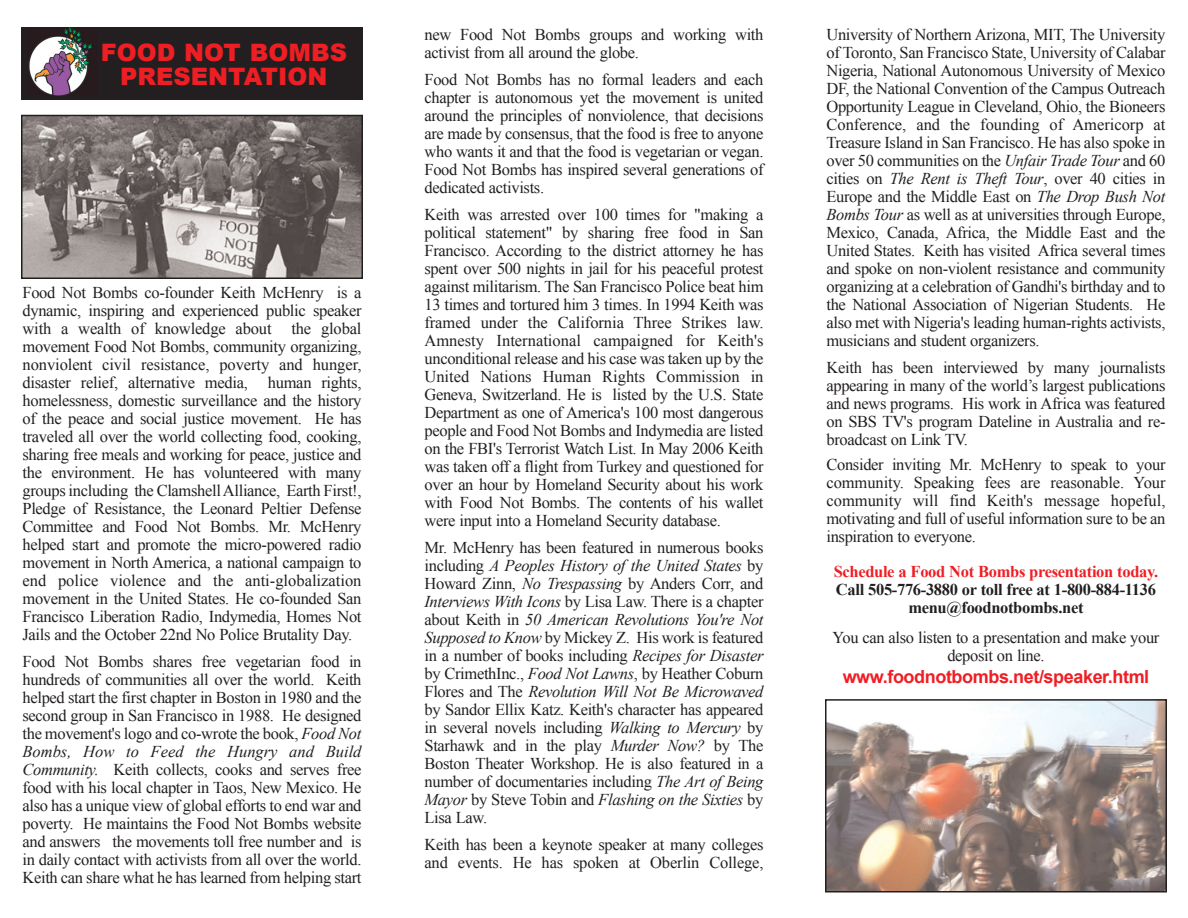
<style>
.page{position:relative;width:1188px;height:918px;background:#fff}
.page>*{position:absolute;margin:0;border:0;box-sizing:border-box;transform-origin:0 0}
.t1{font:900 24px/24px "Arial";color:#ee1e24;text-align:center}
.t2{font:700 18px "Arial";letter-spacing:-.02em;color:#ee1e24}
.t3{font:16.5px/18px "Times New Roman";letter-spacing:-.02em;color:#231f20;text-align:justify}
.t4{font:700 16.5px/18px "Times New Roman";letter-spacing:-.02em;color:#231f20;text-align:center}
.t5{font:700 16.5px "Times New Roman";letter-spacing:-.02em;color:#ee1e24}
.s1{font-style:italic}
</style>
<div class="page">
<div style="left:21px;top:27px;width:342px;height:72px;background:#231f20"></div>
<img style="left:828px;top:702px;width:336px;height:188px">
<div style="left:825px;top:699px;width:342px;height:194px;border:2px solid #231f20"></div>
<img style="left:29px;top:27px;width:63px;height:69px">
<img style="left:24px;top:118px;width:336px;height:158px">
<div style="left:21px;top:115px;width:342px;height:164px;border:2px solid #231f20"></div>
<h1 class="t1" style="left:101px;top:39px;width:248px">FOOD NOT BOMBS<br>PRESENTATION</h1>
<p class="t3" style="left:22px;top:283px;width:341px">Food Not Bombs co-founder Keith McHenry is a dynamic, inspiring and experienced public speaker with a wealth of knowledge about the global movement Food Not Bombs, community organizing, nonviolent civil resistance, poverty and hunger, disaster relief, alternative media, human rights, homelessness, domestic surveillance and the history of the peace and social justice movement. He has traveled all over the world collecting food, cooking, sharing free meals and working for peace, justice and the environment. He has volunteered with many groups including the Clamshell Alliance, Earth First!, Pledge of Resistance, the Leonard Peltier Defense Committee and Food Not Bombs. Mr. McHenry helped start and promote the micro-powered radio movement in North America, a national campaign to end police violence and the anti-globalization movement in the United States. He co-founded San Francisco Liberation Radio, Indymedia, Homes Not Jails and the October 22nd No Police Brutality Day.</p>
<p class="t3" style="left:22px;top:652px;width:341px">Food Not Bombs shares free vegetarian food in hundreds of communities all over the world. Keith helped start the first chapter in Boston in 1980 and the second group in San Francisco in 1988. He designed the movement's logo and co-wrote the book, <span class="s1">Food Not Bombs, How to Feed the Hungry and Build Community.</span> Keith collects, cooks and serves free food with his local chapter in Taos, New Mexico. He also has a unique view of global efforts to end war and poverty. He maintains the Food Not Bombs website and answers the movements toll free number and is in daily contact with activists from all over the world.<br>Keith can share what he has learned from helping start</p>
<p class="t3" style="left:424px;top:25px;width:340px">new Food Not Bombs groups and working with activist from all around the globe.</p>
<p class="t3" style="left:424px;top:70px;width:341px">Food Not Bombs has no formal leaders and each chapter is autonomous yet the movement is united around the principles of nonviolence, that decisions are made by consensus, that the food is free to anyone who wants it and that the food is vegetarian or vegan.<br>Food Not Bombs has inspired several generations of dedicated activists.</p>
<p class="t3" style="left:424px;top:205px;width:341px">Keith was arrested over 100 times for "making a political statement" by sharing free food in San Francisco. According to the district attorney he has spent over 500 nights in jail for his peaceful protest against militarism. The San Francisco Police beat him 13 times and tortured him 3 times. In 1994 Keith was framed under the California Three Strikes law.<br>Amnesty International campaigned for Keith's unconditional release and his case was taken up by the United Nations Human Rights Commission in Geneva, Switzerland. He is listed by the U.S. State Department as one of America's 100 most dangerous people and Food Not Bombs and Indymedia are listed on the FBI's Terrorist Watch List. In May 2006 Keith was taken off a flight from Turkey and questioned for over an hour by Homeland Security about his work with Food Not Bombs. The contents of his wallet were input into a Homeland Security database.</p>
<p class="t3" style="left:424px;top:538px;width:341px">Mr. McHenry has been featured in numerous books including <span class="s1">A Peoples History of the United States</span> by Howard Zinn, <span class="s1">No Trespassing</span> by Anders Corr, and <span class="s1">Interviews With Icons</span> by Lisa Law. There is a chapter about Keith in <span class="s1">50 American Revolutions You're Not Supposed to Know</span> by Mickey Z. His work is featured in a number of books including <span class="s1">Recipes for Disaster </span>by CrimethInc., <span class="s1">Food Not Lawns</span>, by Heather Coburn Flores and The <span class="s1">Revolution Will Not Be Microwaved </span>by Sandor Ellix Katz. Keith's character has appeared in several novels including <span class="s1">Walking to Mercury</span> by Starhawk and in the play <span class="s1">Murder Now?</span> by The Boston Theater Workshop. He is also featured in a number of documentaries including <span class="s1">The Art of Being Mayor</span> by Steve Tobin and <span class="s1">Flashing on the Sixties</span> by Lisa Law.</p>
<p class="t3" style="left:424px;top:835px;width:341px">Keith has been a keynote speaker at many colleges and events. He has spoken at Oberlin College,</p>
<p class="t3" style="left:826px;top:25px;width:341px">University of Northern Arizona, MIT, The University of Toronto, San Francisco State, University of Calabar Nigeria, National Autonomous University of Mexico DF, the National Convention of the Campus Outreach Opportunity League in Cleveland, Ohio, the Bioneers Conference, and the founding of Americorp at Treasure Island in San Francisco. He has also spoke in over 50 communities on the <span class="s1">Unfair Trade Tour</span> and 60 cities on <span class="s1">The Rent is Theft Tour</span>, over 40 cities in Europe and the Middle East on <span class="s1">The Drop Bush Not Bombs Tour</span> as well as at universities through Europe, Mexico, Canada, Africa, the Middle East and the United States. Keith has visited Africa several times and spoke on non-violent resistance and community organizing at a celebration of Gandhi's birthday and to the National Association of Nigerian Students. He also met with Nigeria's leading human-rights activists, musicians and student organizers.</p>
<p class="t3" style="left:826px;top:358px;width:341px">Keith has been interviewed by many journalists appearing in many of the world’s largest publications and news programs. His work in Africa was featured on SBS TV's program Dateline in Australia and re&shy;broadcast on Link TV.</p>
<p class="t3" style="left:826px;top:456px;width:341px">Consider inviting Mr. McHenry to speak to your community. Speaking fees are reasonable. Your community will find Keith's message hopeful, motivating and full of useful information sure to be an inspiration to everyone.</p>
<p class="t5" style="left:834px;top:562px;width:326px">Schedule a Food Not Bombs presentation today.</p>
<p class="t4" style="left:836px;top:580px;width:321px">Call 505-776-3880 or toll free at 1-800-884-1136 menu@foodnotbombs.net</p>
<p class="t3" style="left:833px;top:628px;width:328px;text-align:center">You can also listen to a presentation and make your deposit on line.</p>
<p class="t2" style="left:843px;top:667px;width:308px">www.foodnotbombs.net/speaker.html</p>
</div>
